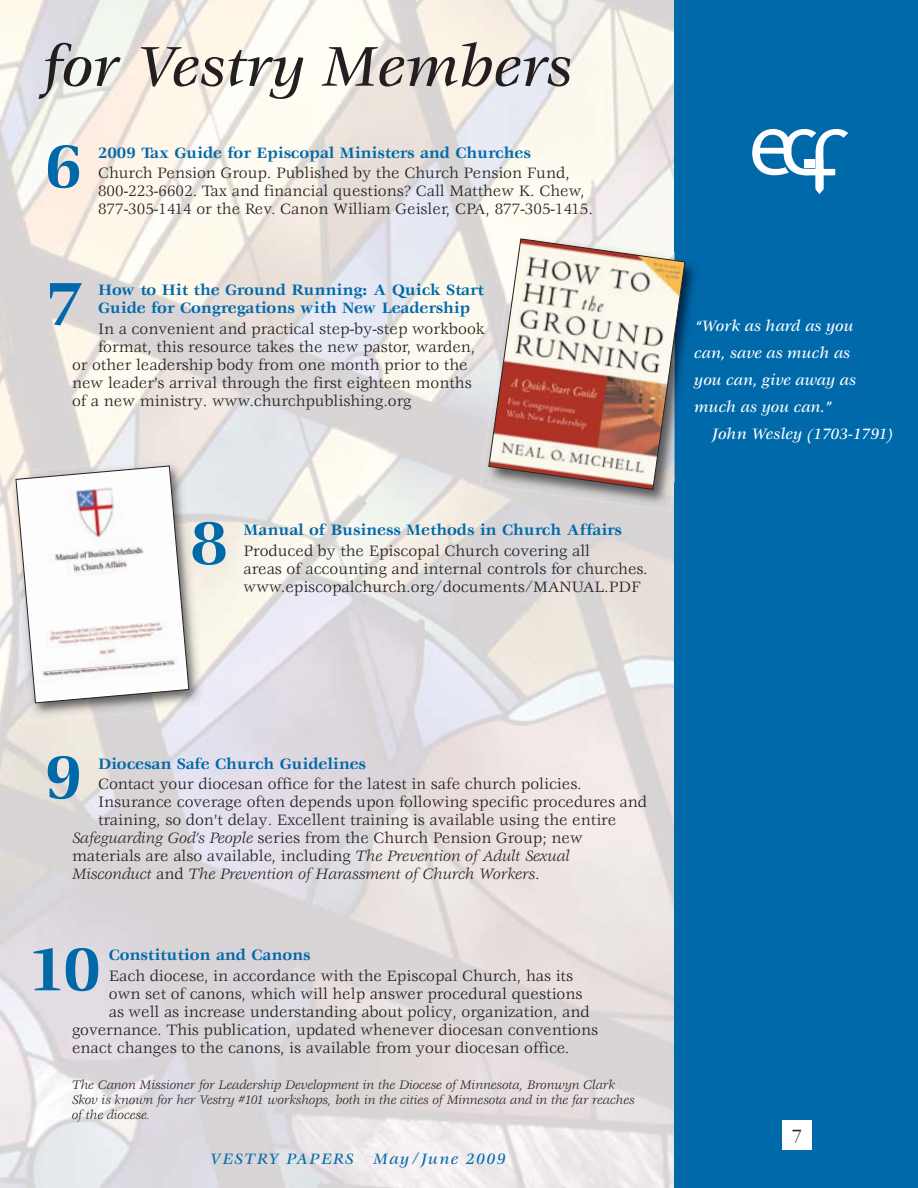
<style>
.page{position:relative;width:918px;height:1188px;background:#fff}
.page>*{position:absolute;margin:0;border:0;box-sizing:border-box;transform-origin:0 0}
.t1{font:700 66.15px/137.2px "Veljovic";color:#0069aa}
.t2{font:italic 500 61.5px "Veljovic";letter-spacing:-.005em;color:#231f20}
.t3{font:300 19.5px "Garamond";color:#231f20}
.t4{font:16.5px/18px "Veljovic";color:#231f20}
.t5{font:700 16.5px/18px "Veljovic";color:#0069aa}
.t6{font:italic 500 16.5px/27px "Veljovic";color:#fff}
.t7{font:italic 16.5px "Veljovic";color:#231f20}
.t8{font:italic 500 16.5px "Veljovic";letter-spacing:.085em;color:#0069aa}
.t9{font:italic 13.5px/15px "Veljovic";color:#231f20}
.s1{font-style:italic}
.s2{font-style:normal}
</style>
<div class="page">
<img style="left:0;top:0;width:675px;height:1188px">
<div style="left:675px;top:0;width:243px;height:1188px;background:#0069aa"></div>
<div style="left:782px;top:1120px;width:30px;height:30px;background:#fff"></div>
<svg style="left:752px;top:129px;width:96px;height:65px"></svg>
<img style="left:6px;top:457px;width:203px;height:265px">
<svg style="left:15px;top:465px;width:174px;height:238px"></svg>
<img style="left:480px;top:230px;width:195px;height:281px">
<img style="left:685px;top:261px;width:10px;height:83px">
<svg style="left:488px;top:238px;width:197px;height:252px;background:#c5aca3"></svg>
<h2 class="t2" style="left:43px;top:42px;width:532px">for Vestry Members</h2>
<h1 class="t1" style="left:45px;top:102px;width:39px">6<br>7</h1>
<p class="t5" style="left:98px;top:145px;width:434px">2009 Tax Guide for Episcopal Ministers and Churches</p>
<p class="t4" style="left:98px;top:165px;width:497px">Church Pension Group. Published by the Church Pension Fund,<br>800-223-6602. Tax and financial questions? Call Matthew K. Chew,<br>877-305-1414 or the Rev. Canon William Geisler, CPA, 877-305-1415.</p>
<p class="t5" style="left:98px;top:282px;width:388px">How to Hit the Ground Running: A Quick Start<br>Guide for Congregations with New Leadership</p>
<p class="t4" style="left:98px;top:321px;width:389px">In a convenient and practical step-by-step workbook</p>
<p class="t4" style="left:98px;top:339px;width:379px">format, this resource takes the new pastor, warden,</p>
<p class="t4" style="left:72px;top:357px;width:397px">or other leadership body from one month prior to the</p>
<p class="t4" style="left:72px;top:375px;width:401px">new leader’s arrival through the first eighteen months</p>
<p class="t4" style="left:72px;top:393px;width:341px">of a new ministry. www.churchpublishing.org</p>
<h1 class="t1" style="left:190px;top:479px;width:39px">8</h1>
<p class="t5" style="left:244px;top:522px;width:380px">Manual of Business Methods in Church Affairs</p>
<p class="t4" style="left:244px;top:543px;width:406px">Produced by the Episcopal Church covering all<br>areas of accounting and internal controls for churches. www.episcopalchurch.org/documents/MANUAL.PDF</p>
<p class="t6" style="left:694px;top:313px;width:163px">“Work as hard as you can, save as much as you can, give away as much as you can.”</p>
<p class="t6" style="left:712px;top:421px;width:183px">John Wesley (1703-1791)</p>
<h1 class="t1" style="left:45px;top:713px;width:39px">9</h1>
<p class="t5" style="left:98px;top:756px;width:269px">Diocesan Safe Church Guidelines</p>
<p class="t4" style="left:98px;top:776px;width:485px">Contact your diocesan office for the latest in safe church policies.</p>
<p class="t4" style="left:98px;top:794px;width:551px">Insurance coverage often depends upon following specific procedures and</p>
<p class="t4" style="left:98px;top:812px;width:520px">training, so don’t delay. Excellent training is available using the entire</p>
<p class="t4" style="left:72px;top:830px;width:512px"><span class="s1">Safeguarding God’s People</span> series from the Church Pension Group; new</p>
<p class="t4" style="left:72px;top:848px;width:499px">materials are also available, including <span class="s1">The Prevention of Adult Sexual</span></p>
<p class="t7" style="left:72px;top:868px;width:469px">Misconduct <span class="s2">and</span> The Prevention of Harassment of Church Workers<span class="s2">.</span></p>
<h1 class="t1" style="left:29px;top:905px;width:74px">10</h1>
<p class="t5" style="left:109px;top:947px;width:203px">Constitution and Canons</p>
<p class="t4" style="left:109px;top:968px;width:466px">Each diocese, in accordance with the Episcopal Church, has its</p>
<p class="t4" style="left:109px;top:986px;width:475px">own set of canons, which will help answer procedural questions</p>
<p class="t4" style="left:109px;top:1004px;width:482px">as well as increase understanding about policy, organization, and</p>
<p class="t4" style="left:72px;top:1022px;width:528px">governance. This publication, updated whenever diocesan conventions</p>
<p class="t4" style="left:72px;top:1040px;width:499px">enact changes to the canons, is available from your diocesan office.</p>
<p class="t9" style="left:72px;top:1078px;width:564px">The Canon Missioner for Leadership Development in the Diocese of Minnesota, Bronwyn Clark<br>Skov is known for her Vestry #101 workshops, both in the cities of Minnesota and in the far reaches of the diocese.</p>
<p class="t8" style="left:210px;top:1152px;width:297px">VESTRY PAPERS May/June 2009</p>
<p class="t3" style="left:792px;top:1128px;width:11px">7</p>
</div>
